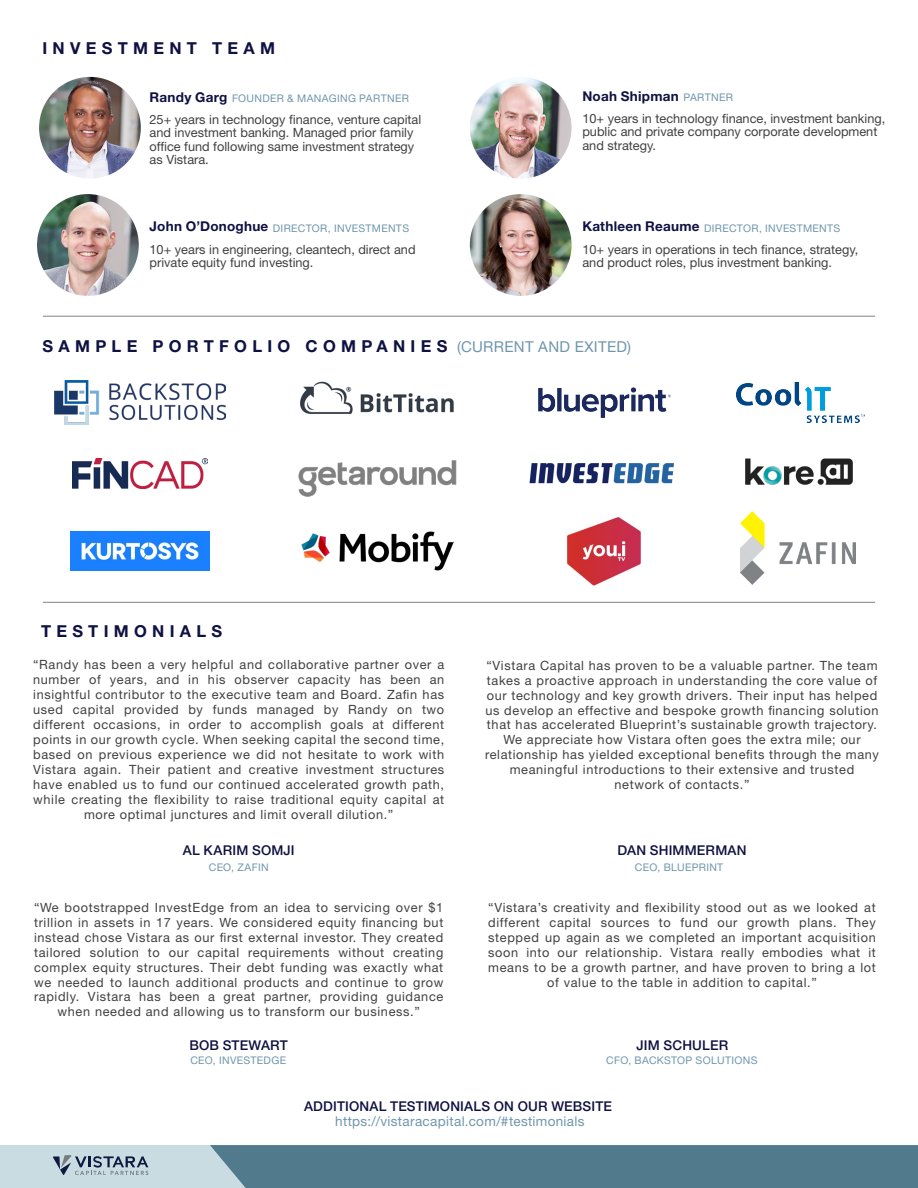
<style>
.page{position:relative;width:918px;height:1188px;background:#fff}
.page>*{position:absolute;margin:0;border:0;box-sizing:border-box;transform-origin:0 0}
.t1{font:700 16.5px "Helvetica Neue LT Std";letter-spacing:.32em;color:#0f1142}
.t2{font:500 13.5px "Helvetica Neue LT Std";letter-spacing:.01em;color:#0f1142}
.t3{font:13.5px "Helvetica Neue LT Std";letter-spacing:.025em;color:#6f96ac}
.t4{font:700 13.5px "Helvetica Neue LT Std";letter-spacing:.02em;color:#0f1142}
.t5{font:12.75px/15px "Helvetica Neue LT Std";letter-spacing:.05em;color:#414042;text-align:center}
.t6{font:12.75px/13.5px "Helvetica Neue LT Std";color:#414042}
.t7{font:10.5px "Helvetica Neue LT Std";letter-spacing:.03em;color:#6f96ac}
.s1{font-weight:700;font-size:13.5px;color:#0f1142}
.s2{font-weight:400;font-size:10.5px;color:#6f96ac}
.s3{font-weight:400;font-size:15px;color:#6f96ac}
</style>
<div class="page">
<img style="left:470px;top:77px;width:102px;height:102px;border-radius:51px">
<img style="left:470px;top:194px;width:102px;height:102px;border-radius:51px">
<img style="left:37px;top:194px;width:102px;height:102px;border-radius:51px">
<img style="left:39px;top:77px;width:102px;height:102px;border-radius:51px">
<div style="left:0;top:1145px;width:361px;height:43px;background:#c8dce1"></div>
<div style="left:210px;top:1145px;width:708px;height:43px;background:#517b8d"></div>
<hr style="left:43px;top:316px;width:832px;height:1px;background:#828187">
<hr style="left:43px;top:602px;width:832px;height:1px;background:#828187">
<svg style="left:53px;top:1155px;width:95px;height:20px"></svg>
<img style="left:299px;top:460px;width:157px;height:37px">
<img style="left:302px;top:532px;width:151px;height:39px">
<img style="left:55px;top:381px;width:170px;height:44px">
<img style="left:300px;top:381px;width:154px;height:33px">
<img style="left:538px;top:387px;width:133px;height:31px">
<img style="left:737px;top:382px;width:128px;height:41px">
<img style="left:72px;top:458px;width:136px;height:31px">
<img style="left:529px;top:463px;width:145px;height:21px">
<img style="left:71px;top:532px;width:138px;height:39px">
<img style="left:567px;top:517px;width:74px;height:69px">
<img style="left:740px;top:512px;width:115px;height:73px">
<img style="left:745px;top:458px;width:108px;height:27px">
<p class="t1" style="left:43px;top:38px;width:234px">INVESTMENT TEAM</p>
<p class="t7" style="left:150px;top:92px;width:261px"><span class="s1">Randy Garg</span> FOUNDER &amp; MANAGING PARTNER</p>
<p class="t4" style="left:582px;top:87px;width:152px">Noah Shipman <span class="s2">PARTNER</span></p>
<p class="t6" style="left:150px;top:112px;width:273px">25+ years in technology finance, venture capital and investment banking. Managed prior family office fund following same investment strategy as Vistara.</p>
<p class="t6" style="left:582px;top:111px;width:304px">10+ years in technology finance, investment banking, public and private company corporate development and strategy.</p>
<p class="t7" style="left:150px;top:222px;width:261px"><span class="s1">John O’Donoghue</span> DIRECTOR, INVESTMENTS</p>
<p class="t7" style="left:582px;top:222px;width:259px"><span class="s1">Kathleen Reaume</span> DIRECTOR, INVESTMENTS</p>
<p class="t6" style="left:150px;top:242px;width:268px">10+ years in engineering, cleantech, direct and private equity fund investing.</p>
<p class="t6" style="left:582px;top:242px;width:277px">10+ years in operations in tech finance, strategy, and product roles, plus investment banking.</p>
<p class="t1" style="left:43px;top:336px;width:590px">SAMPLE PORTFOLIO COMPANIES <span class="s3">(CURRENT AND EXITED)</span></p>
<p class="t1" style="left:41px;top:621px;width:183px">TESTIMONIALS</p>
<p class="t5" style="left:33px;top:657px;width:413px">“Randy has been a very helpful and collaborative partner over a number of years, and in his observer capacity has been an insightful contributor to the executive team and Board. Zafin has used capital provided by funds managed by Randy on two different occasions, in order to accomplish goals at different points in our growth cycle. When seeking capital the second time, based on previous experience we did not hesitate to work with Vistara again. Their patient and creative investment structures have enabled us to fund our continued accelerated growth path, while creating the flexibility to raise traditional equity capital at more optimal junctures and limit overall dilution.”</p>
<p class="t2" style="left:183px;top:842px;width:113px">AL KARIM SOMJI</p>
<p class="t7" style="left:209px;top:861px;width:61px">CEO, ZAFIN</p>
<p class="t5" style="left:34px;top:899px;width:411px">“We bootstrapped InvestEdge from an idea to servicing over $1 trillion in assets in 17 years. We considered equity financing but instead chose Vistara as our first external investor. They created tailored solution to our capital requirements without creating complex equity structures. Their debt funding was exactly what we needed to launch additional products and continue to grow rapidly. Vistara has been a great partner, providing guidance when needed and allowing us to transform our business.”</p>
<p class="t2" style="left:189px;top:1037px;width:100px">BOB STEWART</p>
<p class="t7" style="left:190px;top:1054px;width:97px">CEO, INVESTEDGE</p>
<p class="t5" style="left:485px;top:657px;width:395px">“Vistara Capital has proven to be a valuable partner. The team takes a proactive approach in understanding the core value of our technology and key growth drivers. Their input has helped us develop an effective and bespoke growth financing solution that has accelerated Blueprint’s sustainable growth trajectory.<br>We appreciate how Vistara often goes the extra mile; our relationship has yielded exceptional benefits through the many meaningful introductions to their extensive and trusted network of contacts.”</p>
<p class="t2" style="left:618px;top:842px;width:131px">DAN SHIMMERMAN</p>
<p class="t7" style="left:635px;top:861px;width:90px">CEO, BLUEPRINT</p>
<p class="t5" style="left:488px;top:899px;width:389px">“Vistara’s creativity and flexibility stood out as we looked at different capital sources to fund our growth plans. They stepped up again as we completed an important acquisition soon into our relationship. Vistara really embodies what it means to be a growth partner, and have proven to bring a lot of value to the table in addition to capital.”</p>
<p class="t2" style="left:637px;top:1037px;width:93px">JIM SCHULER</p>
<p class="t7" style="left:606px;top:1054px;width:153px">CFO, BACKSTOP SOLUTIONS</p>
<p class="t2" style="left:304px;top:1098px;width:309px">ADDITIONAL TESTIMONIALS ON OUR WEBSITE</p>
<p class="t3" style="left:335px;top:1113px;width:251px">https://vistaracapital.com/#testimonials</p>
</div>
